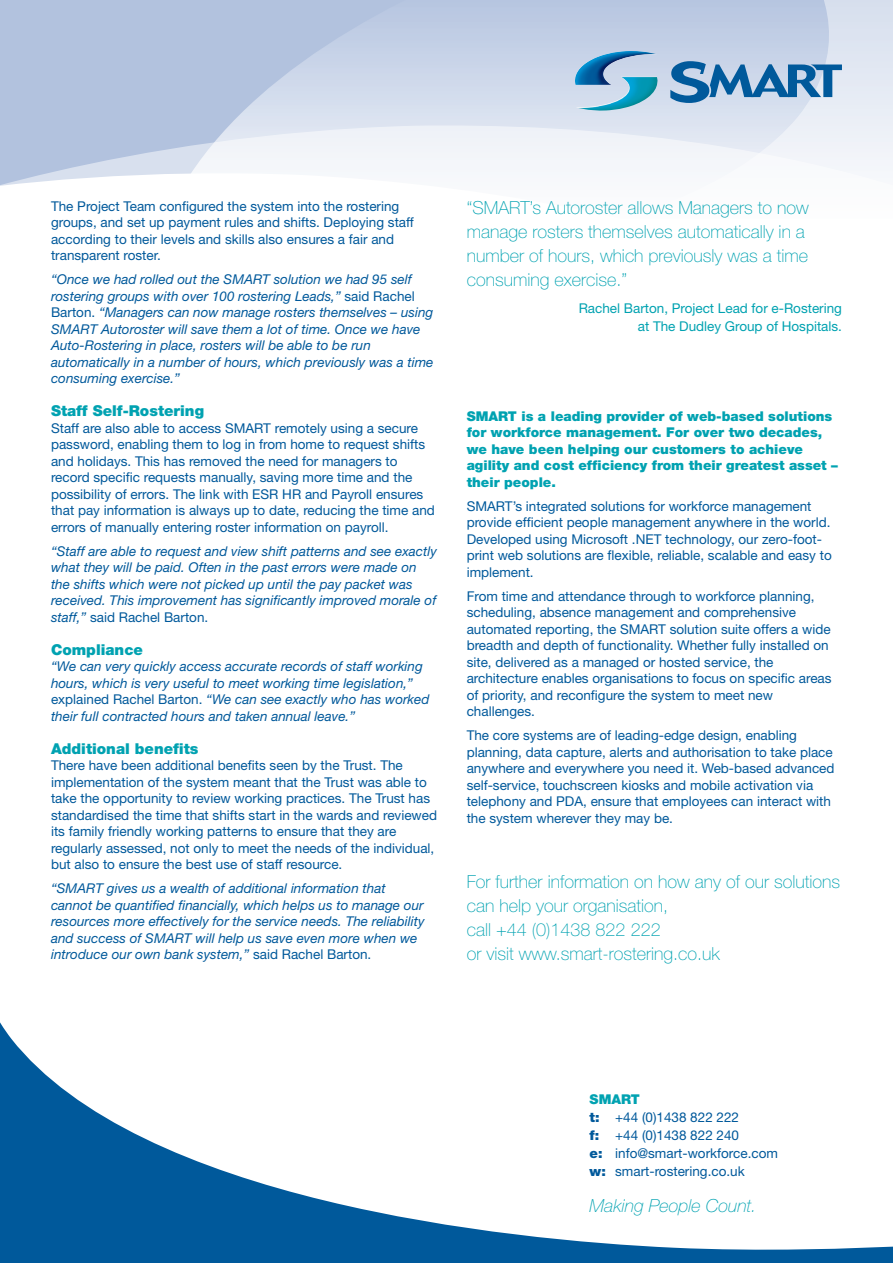
<style>
.page{position:relative;width:893px;height:1263px;background:#fff}
.page>*{position:absolute;margin:0;border:0;box-sizing:border-box;transform-origin:0 0}
.t1{font:100 18px/24px "Helvetica Neue";color:#00a2b1}
.t2{font:italic 100 18px "Helvetica Neue";color:#00a2b1}
.t3{font:900 15px "Helvetica Neue";color:#00a2b1}
.t4{font:13.5px/16.5px "Helvetica Neue";color:#00599b}
.t5{font:italic 13.5px/16.5px "Helvetica Neue";color:#00599b}
.t6{font:900 13.5px/16.5px "Helvetica Neue";color:#00a2b1}
.t7{font:13.5px/18px "Helvetica Neue";color:#00a2b1;text-align:right}
.s1{font-style:normal}
.s2{font-weight:900}
</style>
<div class="page">
<svg style="left:466px;top:0;width:107px;height:123px;background:#c8d4e8"></svg>
<svg style="left:0;top:0;width:466px;height:123px;background:#bac9e1"></svg>
<svg style="left:573px;top:0;width:320px;height:123px;background:#ccd7e9"></svg>
<svg style="left:0;top:123px;width:893px;height:39px;fill:#eef2f8"></svg>
<svg style="left:670px;top:61px;width:172px;height:42px;background:#74a1c8"></svg>
<img style="left:571px;top:51px;width:90px;height:60px">
<svg style="left:0;top:1022px;width:893px;height:241px"></svg>
<svg style="left:0;top:162px;width:893px;height:24px;fill:#f5f8fb"></svg>
<p class="t4" style="left:51px;top:197px;width:364px">The Project Team configured the system into the rostering groups, and set up payment rules and shifts. Deploying staff according to their levels and skills also ensures a fair and transparent roster.</p>
<p class="t5" style="left:51px;top:271px;width:384px">“Once we had rolled out the SMART solution we had 95 self rostering groups with over 100 rostering Leads,” <span class="s1">said Rachel Barton.</span> “Managers can now manage rosters themselves – using SMART Autoroster will save them a lot of time. Once we have Auto-Rostering in place, rosters will be able to be run automatically in a number of hours, which previously was a time consuming exercise.”</p>
<p class="t3" style="left:51px;top:402px;width:155px">Staff Self-Rostering</p>
<p class="t4" style="left:51px;top:419px;width:385px">Staff are also able to access SMART remotely using a secure password, enabling them to log in from home to request shifts and holidays. This has removed the need for managers to record specific requests manually, saving more time and the possibility of errors. The link with ESR HR and Payroll ensures that pay information is always up to date, reducing the time and errors of manually entering roster information on payroll.</p>
<p class="t5" style="left:51px;top:542px;width:387px">“Staff are able to request and view shift patterns and see exactly what they will be paid. Often in the past errors were made on the shifts which were not picked up until the pay packet was received. This improvement has significantly improved morale of staff,” <span class="s1">said Rachel Barton.</span></p>
<p class="t3" style="left:51px;top:640px;width:93px">Compliance</p>
<p class="t5" style="left:51px;top:658px;width:380px">“We can very quickly access accurate records of staff working hours, which is very useful to meet working time legislation,” <span class="s1">explained Rachel Barton.</span> “We can see exactly who has worked their full contracted hours and taken annual leave.”</p>
<p class="t3" style="left:51px;top:739px;width:149px">Additional benefits</p>
<p class="t4" style="left:51px;top:757px;width:388px">There have been additional benefits seen by the Trust. The implementation of the system meant that the Trust was able to take the opportunity to review working practices. The Trust has standardised the time that shifts start in the wards and reviewed its family friendly working patterns to ensure that they are regularly assessed, not only to meet the needs of the individual, but also to ensure the best use of staff resource.</p>
<p class="t5" style="left:51px;top:880px;width:375px">“SMART gives us a wealth of additional information that cannot be quantified financially, which helps us to manage our resources more effectively for the service needs. The reliability and success of SMART will help us save even more when we introduce our own bank system,” <span class="s1">said Rachel Barton.</span></p>
<p class="t1" style="left:467px;top:196px;width:343px">“SMART’s Autoroster allows Managers to now manage rosters themselves automatically in a number of hours, which previously was a time consuming exercise.”</p>
<p class="t7" style="left:579px;top:299px;width:265px">Rachel Barton, Project Lead for e-Rostering at The Dudley Group of Hospitals.</p>
<p class="t6" style="left:467px;top:408px;width:373px">SMART is a leading provider of web-based solutions for workforce management. For over two decades, we have been helping our customers to achieve agility and cost efficiency from their greatest asset – their people.</p>
<p class="t4" style="left:467px;top:497px;width:367px">SMART’s integrated solutions for workforce management provide efficient people management anywhere in the world.<br>Developed using Microsoft .NET technology, our zero-foot&shy;print web solutions are flexible, reliable, scalable and easy to implement.</p>
<p class="t4" style="left:467px;top:587px;width:366px">From time and attendance through to workforce planning, scheduling, absence management and comprehensive automated reporting, the SMART solution suite offers a wide breadth and depth of functionality. Whether fully installed on site, delivered as a managed or hosted service, the architecture enables organisations to focus on specific areas of priority, and reconfigure the system to meet new challenges.</p>
<p class="t4" style="left:467px;top:727px;width:369px">The core systems are of leading-edge design, enabling planning, data capture, alerts and authorisation to take place anywhere and everywhere you need it. Web-based advanced self-service, touchscreen kiosks and mobile activation via telephony and PDA, ensure that employees can interact with the system wherever they may be.</p>
<p class="t1" style="left:467px;top:869px;width:375px">For further information on how any of our solutions can help your organisation,<br>call +44 (0)1438 822 222<br>or visit www.smart-rostering.co.uk</p>
<p class="t6" style="left:590px;top:1091px;width:52px">SMART</p>
<p class="t4" style="left:590px;top:1109px;width:151px"><span class="s2">t:</span> +44 (0)1438 822 222</p>
<p class="t4" style="left:590px;top:1127px;width:151px"><span class="s2">f:</span> +44 (0)1438 822 240</p>
<p class="t4" style="left:590px;top:1145px;width:190px"><span class="s2">e:</span> info@smart-workforce.com</p>
<p class="t4" style="left:590px;top:1163px;width:157px"><span class="s2">w:</span> smart-rostering.co.uk</p>
<p class="t2" style="left:590px;top:1196px;width:168px">Making People Count.</p>
</div>
